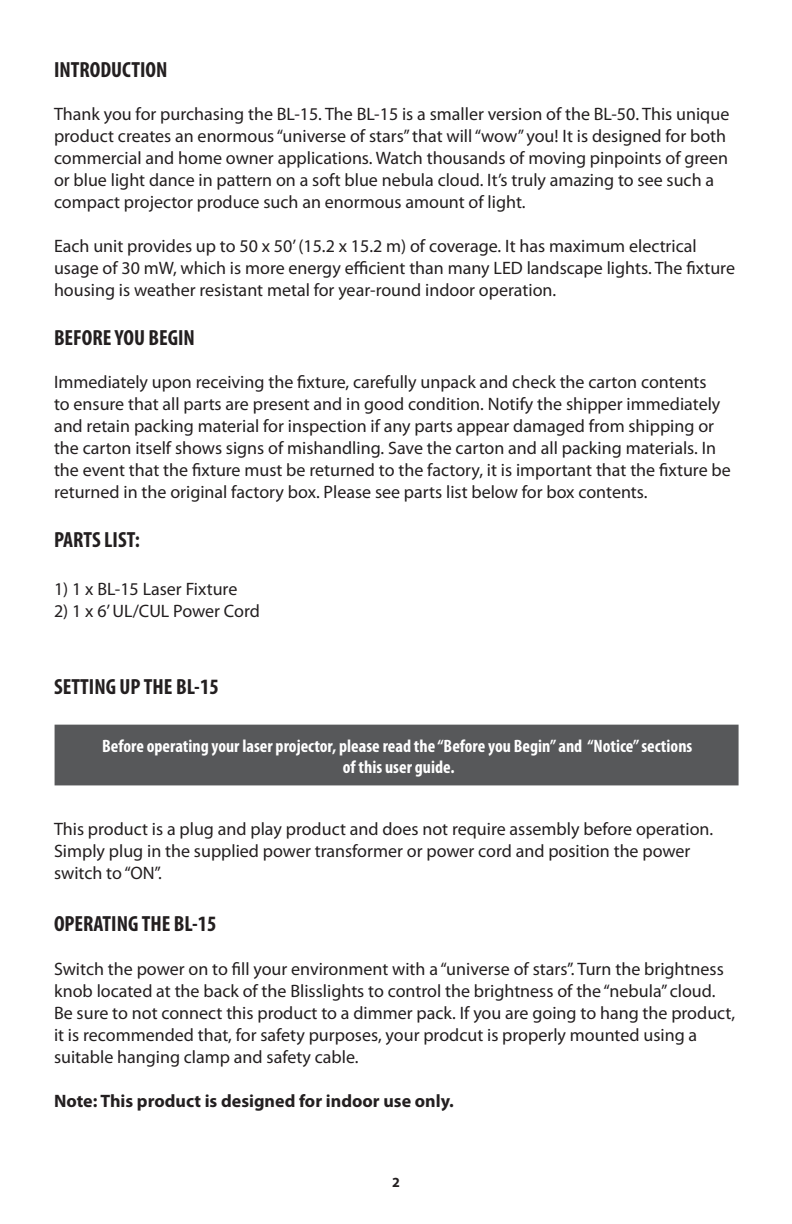
<style>
.page{position:relative;width:792px;height:1224px;background:#fff}
.page>*{position:absolute;margin:0;border:0;box-sizing:border-box;transform-origin:0 0}
.t1{font:700 condensed 22px "Myriad Pro";color:#231f20}
.t2{font:18px/22px "Myriad Pro";color:#231f20}
.t3{font:700 condensed 18px/21.6px "Myriad Pro";color:#fff;text-align:center}
.t4{font:700 18px "Myriad Pro";color:#231f20}
.t5{font:700 14px "Myriad Pro";color:#231f20}
</style>
<div class="page">
<div style="left:55px;top:725px;width:684px;height:60px;background:#57585a"></div>
<p class="t1" style="left:54px;top:55px;width:115px">INTRODUCTION</p>
<p class="t2" style="left:54px;top:103px;width:677px">Thank you for purchasing the BL-15. The BL-15 is a smaller version of the BL-50. This unique product creates an enormous “universe of stars” that will “wow” you! It is designed for both commercial and home owner applications. Watch thousands of moving pinpoints of green or blue light dance in pattern on a soft blue nebula cloud. It’s truly amazing to see such a compact projector produce such an enormous amount of light.</p>
<p class="t2" style="left:54px;top:235px;width:683px">Each unit provides up to 50 x 50’ (15.2 x 15.2 m) of coverage. It has maximum electrical usage of 30 mW, which is more energy efficient than many LED landscape lights. The fixture housing is weather resistant metal for year-round indoor operation.</p>
<p class="t1" style="left:54px;top:323px;width:142px">BEFORE YOU BEGIN</p>
<p class="t2" style="left:54px;top:371px;width:678px">Immediately upon receiving the fixture, carefully unpack and check the carton contents<br>to ensure that all parts are present and in good condition. Notify the shipper immediately and retain packing material for inspection if any parts appear damaged from shipping or the carton itself shows signs of mishandling. Save the carton and all packing materials. In the event that the fixture must be returned to the factory, it is important that the fixture be returned in the original factory box. Please see parts list below for box contents.</p>
<p class="t1" style="left:54px;top:525px;width:88px">PARTS LIST:</p>
<p class="t2" style="left:54px;top:578px;width:185px">1) 1 x BL-15 Laser Fixture</p>
<p class="t2" style="left:54px;top:600px;width:207px">2) 1 x 6’ UL/CUL Power Cord</p>
<p class="t1" style="left:54px;top:673px;width:166px">SETTING UP THE BL-15</p>
<p class="t3" style="left:102px;top:734px;width:592px">Before operating your laser projector, please read the “Before you Begin” and “Notice” sections of this user guide.</p>
<p class="t2" style="left:54px;top:818px;width:661px">This product is a plug and play product and does not require assembly before operation.<br>Simply plug in the supplied power transformer or power cord and position the power switch to “ON”.</p>
<p class="t1" style="left:54px;top:910px;width:164px">OPERATING THE BL-15</p>
<p class="t2" style="left:54px;top:958px;width:683px">Switch the power on to fill your environment with a “universe of stars”. Turn the brightness knob located at the back of the Blisslights to control the brightness of the “nebula” cloud.<br>Be sure to not connect this product to a dimmer pack. If you are going to hang the product, it is recommended that, for safety purposes, your prodcut is properly mounted using a suitable hanging clamp and safety cable.</p>
<p class="t4" style="left:54px;top:1089px;width:401px">Note: This product is designed for indoor use only.</p>
<p class="t5" style="left:392px;top:1173px;width:9px">2</p>
</div>
